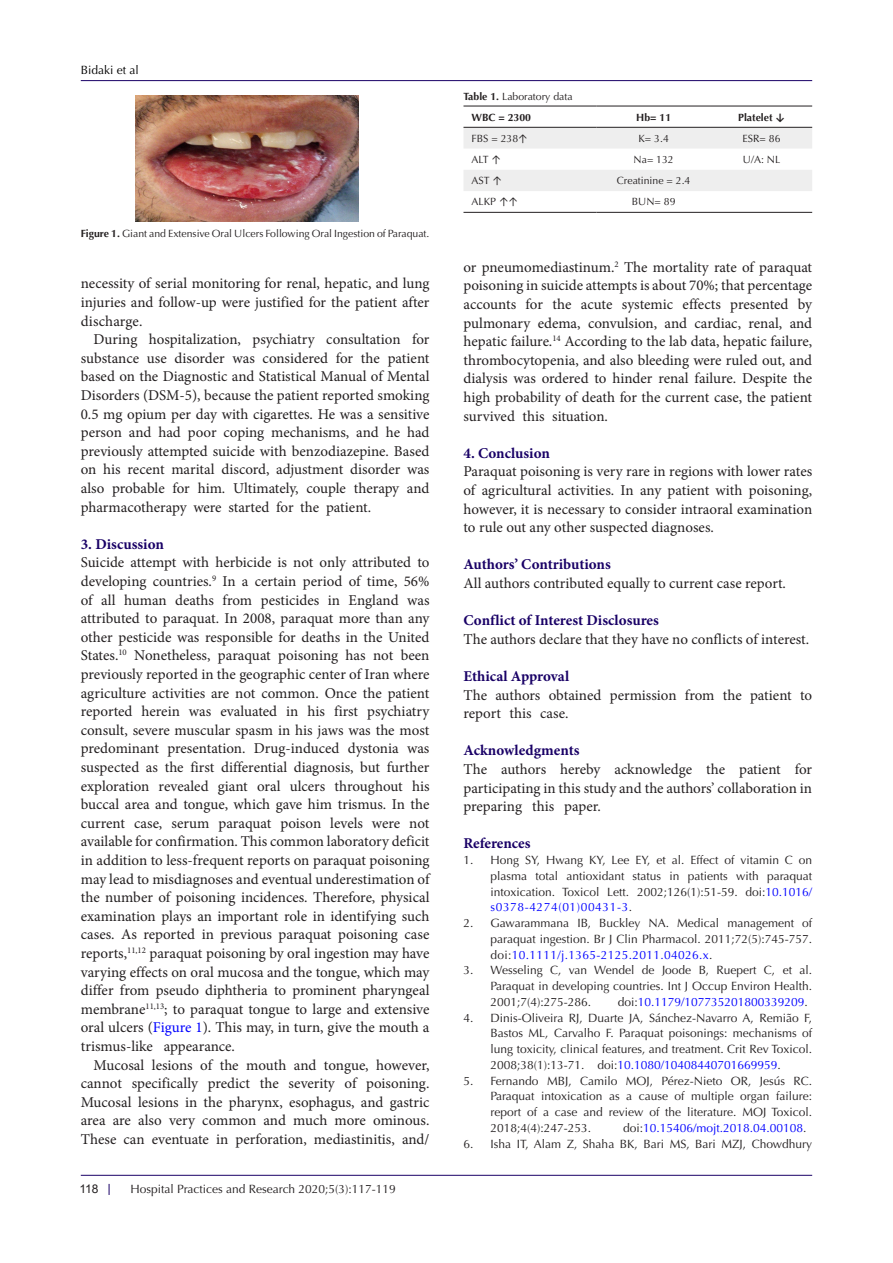
<style>
.page{position:relative;width:893px;height:1263px;background:#fff}
.page>*{position:absolute;margin:0;border:0;box-sizing:border-box;transform-origin:0 0}
.t1{font:15px/18.6px "Minion Pro";color:#231f20;text-align:justify}
.t2{font:700 15px "Minion Pro";color:#190066}
.t3{font:12px/15.8px "Optima LT Std";color:#231f20;text-align:justify}
.t4{font:12px "Optima LT Std";color:#00f}
.t5{font:12px "Optima LT Std";color:#000001}
.t6{font:12px "Arial";color:#231f20}
.t7{font:10.5px "Optima LT Std";color:#231f20}
.t8{font:700 10.5px "Optima LT Std";color:#231f20}
.s1{font-weight:700}
.s2{color:#00f}
.s3{font-family:"Calibri"}
.s4{color:#231f20}
</style>
<div class="page">
<hr style="left:81px;top:1175px;width:731px;height:1px;background:#190066">
<hr style="left:81px;top:80px;width:731px;height:1px;background:#190066">
<img style="left:135px;top:95px;width:224px;height:127px">
<svg style="left:464px;top:128px;width:348px;height:63px"></svg>
<hr style="left:463px;top:106px;width:133px;height:1px;background:#231f20">
<hr style="left:596px;top:106px;width:115px;height:1px;background:#231f20">
<hr style="left:711px;top:106px;width:101px;height:1px;background:#231f20">
<hr style="left:463px;top:127px;width:133px;height:1px;background:#231f20">
<hr style="left:596px;top:127px;width:115px;height:1px;background:#231f20">
<hr style="left:711px;top:127px;width:101px;height:1px;background:#231f20">
<hr style="left:463px;top:212px;width:133px;height:1px;background:#231f20">
<hr style="left:596px;top:212px;width:115px;height:1px;background:#231f20">
<hr style="left:711px;top:212px;width:101px;height:1px;background:#231f20">
<p class="t5" style="left:81px;top:63px;width:60px">Bidaki et al</p>
<p class="t7" style="left:81px;top:228px;width:350px"><span class="s1">Figure 1.</span> Giant and Extensive Oral Ulcers Following Oral Ingestion of Paraquat.</p>
<p class="t1" style="left:81px;top:274px;width:350px">necessity of serial monitoring for renal, hepatic, and lung injuries and follow-up were justified for the patient after discharge.</p>
<p class="t1" style="left:81px;top:330px;width:350px;text-indent:13px">During hospitalization, psychiatry consultation for substance use disorder was considered for the patient based on the Diagnostic and Statistical Manual of Mental Disorders (DSM-5), because the patient reported smoking 0.5 mg opium per day with cigarettes. He was a sensitive person and had poor coping mechanisms, and he had previously attempted suicide with benzodiazepine. Based on his recent marital discord, adjustment disorder was also probable for him. Ultimately, couple therapy and pharmacotherapy were started for the patient.</p>
<p class="t2" style="left:81px;top:533px;width:85px">3. Discussion</p>
<p class="t1" style="left:81px;top:553px;width:350px">Suicide attempt with herbicide is not only attributed to developing countries.<sup>9</sup> In a certain period of time, 56% of all human deaths from pesticides in England was attributed to paraquat. In 2008, paraquat more than any other pesticide was responsible for deaths in the United States.<sup>10</sup> Nonetheless, paraquat poisoning has not been previously reported in the geographic center of Iran where agriculture activities are not common. Once the patient reported herein was evaluated in his first psychiatry consult, severe muscular spasm in his jaws was the most predominant presentation. Drug-induced dystonia was suspected as the first differential diagnosis, but further exploration revealed giant oral ulcers throughout his buccal area and tongue, which gave him trismus. In the current case, serum paraquat poison levels were not available for confirmation. This common laboratory deficit in addition to less-frequent reports on paraquat poisoning may lead to misdiagnoses and eventual underestimation of the number of poisoning incidences. Therefore, physical examination plays an important role in identifying such cases. As reported in previous paraquat poisoning case reports,<sup>11,12</sup> paraquat poisoning by oral ingestion may have varying effects on oral mucosa and the tongue, which may differ from pseudo diphtheria to prominent pharyngeal membrane<sup>11,13</sup>; to paraquat tongue to large and extensive oral ulcers (<span class="s2">Figure 1</span>). This may, in turn, give the mouth a trismus-like appearance.</p>
<p class="t1" style="left:81px;top:1056px;width:350px;text-indent:13px">Mucosal lesions of the mouth and tongue, however, cannot specifically predict the severity of poisoning.<br>Mucosal lesions in the pharynx, esophagus, and gastric area are also very common and much more ominous.<br>These can eventuate in perforation, mediastinitis, and/</p>
<p class="t6" style="left:80px;top:1180px;width:21px">118</p>
<p class="t3" style="left:130px;top:1181px;width:267px">Hospital Practices and Research 2020;5(3):117-119</p>
<p class="t7" style="left:463px;top:90px;width:111px"><span class="s1">Table 1.</span> Laboratory data</p>
<p class="t8" style="left:472px;top:111px;width:61px">WBC = 2300</p>
<p class="t8" style="left:636px;top:111px;width:36px">Hb= 11</p>
<p class="t8" style="left:738px;top:111px;width:48px">Platelet <span class="s3">↓</span></p>
<p class="t7" style="left:472px;top:132px;width:58px">FBS = 238<span class="s3">↑</span></p>
<p class="t7" style="left:638px;top:132px;width:32px">K= 3.4</p>
<p class="t7" style="left:743px;top:132px;width:39px">ESR= 86</p>
<p class="t7" style="left:472px;top:153px;width:31px">ALT <span class="s3">↑</span></p>
<p class="t7" style="left:634px;top:153px;width:42px">Na= 132</p>
<p class="t7" style="left:743px;top:153px;width:39px">U/A: NL</p>
<p class="t7" style="left:472px;top:175px;width:32px">AST <span class="s3">↑</span></p>
<p class="t7" style="left:617px;top:175px;width:75px">Creatinine = 2.4</p>
<p class="t7" style="left:472px;top:196px;width:48px">ALKP <span class="s3">↑↑</span></p>
<p class="t7" style="left:632px;top:196px;width:45px">BUN= 89</p>
<p class="t1" style="left:463px;top:258px;width:350px">or pneumomediastinum.<sup>2</sup> The mortality rate of paraquat poisoning in suicide attempts is about 70%; that percentage accounts for the acute systemic effects presented by pulmonary edema, convulsion, and cardiac, renal, and hepatic failure.<sup>14</sup> According to the lab data, hepatic failure, thrombocytopenia, and also bleeding were ruled out, and dialysis was ordered to hinder renal failure. Despite the high probability of death for the current case, the patient survived this situation.</p>
<p class="t2" style="left:463px;top:442px;width:88px">4. Conclusion</p>
<p class="t1" style="left:463px;top:462px;width:350px">Paraquat poisoning is very rare in regions with lower rates of agricultural activities. In any patient with poisoning, however, it is necessary to consider intraoral examination to rule out any other suspected diagnoses.</p>
<p class="t2" style="left:463px;top:554px;width:149px">Authors’ Contributions</p>
<p class="t1" style="left:463px;top:574px;width:324px">All authors contributed equally to current case report.</p>
<p class="t2" style="left:463px;top:610px;width:197px">Conflict of Interest Disclosures</p>
<p class="t1" style="left:463px;top:630px;width:347px">The authors declare that they have no conflicts of interest.</p>
<p class="t2" style="left:463px;top:666px;width:107px">Ethical Approval</p>
<p class="t1" style="left:463px;top:685px;width:350px">The authors obtained permission from the patient to report this case.</p>
<p class="t2" style="left:463px;top:740px;width:118px">Acknowledgments</p>
<p class="t1" style="left:463px;top:760px;width:350px">The authors hereby acknowledge the patient for participating in this study and the authors’ collaboration in preparing this paper.</p>
<p class="t2" style="left:463px;top:833px;width:69px">References</p>
<p class="t3" style="left:490px;top:852px;width:323px;text-indent:-27px">1. Hong SY, Hwang KY, Lee EY, et al. Effect of vitamin C on plasma total antioxidant status in patients with paraquat intoxication. Toxicol Lett. 2002;126(1):51-59. doi:<span class="s2">10.1016/ s0378-4274(01)00431-3</span>.</p>
<p class="t3" style="left:490px;top:915px;width:323px;text-indent:-27px">2. Gawarammana IB, Buckley NA. Medical management of paraquat ingestion. Br J Clin Pharmacol. 2011;72(5):745-757. doi:<span class="s2">10.1111/j.1365-2125.2011.04026.x</span>.</p>
<p class="t3" style="left:490px;top:963px;width:323px;text-indent:-27px">3. Wesseling C, van Wendel de Joode B, Ruepert C, et al.<br>Paraquat in developing countries. Int J Occup Environ Health.<br>2001;7(4):275-286.</p>
<p class="t4" style="left:618px;top:995px;width:192px"><span class="s4">doi:</span>10.1179/107735201800339209<span class="s4">.</span></p>
<p class="t3" style="left:490px;top:1010px;width:323px;text-indent:-27px">4. Dinis-Oliveira RJ, Duarte JA, Sánchez-Navarro A, Remião F, Bastos ML, Carvalho F. Paraquat poisonings: mechanisms of lung toxicity, clinical features, and treatment. Crit Rev Toxicol.<br>2008;38(1):13-71. doi:<span class="s2">10.1080/10408440701669959</span>.</p>
<p class="t3" style="left:490px;top:1073px;width:323px;text-indent:-27px">5. Fernando MBJ, Camilo MOJ, Pérez-Nieto OR, Jesús RC.<br>Paraquat intoxication as a cause of multiple organ failure: report of a case and review of the literature. MOJ Toxicol.<br>2018;4(4):247-253.</p>
<p class="t4" style="left:623px;top:1121px;width:185px"><span class="s4">doi:</span>10.15406/mojt.2018.04.00108<span class="s4">.</span></p>
<p class="t3" style="left:463px;top:1136px;width:350px">6. Isha IT, Alam Z, Shaha BK, Bari MS, Bari MZJ, Chowdhury</p>
</div>
